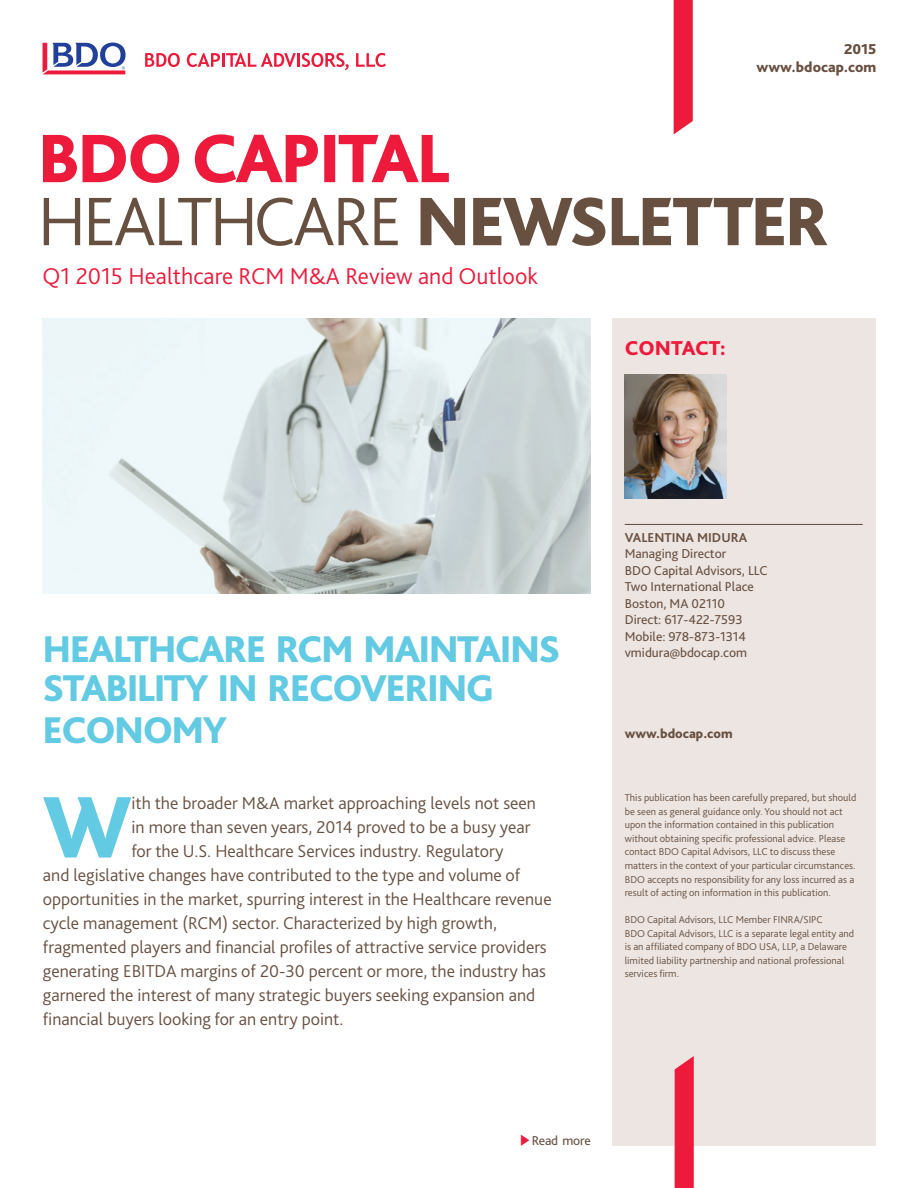
<style>
.page{position:relative;width:918px;height:1188px;background:#fff}
.page>*{position:absolute;margin:0;border:0;box-sizing:border-box;transform-origin:0 0}
.t1{font:800 90.9px "Bliss Pro";color:#62cae3}
.t2{font:800 39px/40.5px "Bliss Pro";letter-spacing:-.04em;color:#62cae3}
.t3{font:300 24px "Bliss Pro";color:#ed1a3b}
.t4{font:800 21px "Bliss Pro";color:#ed1a3b}
.t5{font:300 18px "Bliss Pro";color:#685041}
.t6{font:800 15px/18px "Bliss Pro";color:#685041;text-align:right}
.t7{font:13.5px/16.5px "Bliss Pro";color:#685041}
.t8{font:700 13.5px "Bliss Pro";color:#685041}
.t9{font:800 13.5px "Bliss Pro";color:#685041}
.t10{font:300 10.5px/13.5px "Bliss Pro";color:#685041}
.s1{color:#ed1a3b}
</style>
<div class="page">
<div style="left:612px;top:318px;width:263px;height:827px;background:#ece5e1"></div>
<hr style="left:625px;top:524px;width:238px;height:1px;background:#685041">
<img style="left:43px;top:318px;width:548px;height:276px">
<svg style="left:674px;top:0;width:19px;height:134px;background:#ee2746"></svg>
<svg style="left:43px;top:43px;width:83px;height:31px"></svg>
<svg style="left:145px;top:53px;width:35px;height:14px"></svg>
<svg style="left:187px;top:53px;width:33px;height:14px"></svg>
<hr style="left:222px;top:53px;width:3px;height:14px;background:#ed1a3b">
<svg style="left:226px;top:53px;width:70px;height:14px"></svg>
<hr style="left:297px;top:53px;width:3px;height:14px;background:#ed1a3b">
<svg style="left:302px;top:53px;width:47px;height:17px"></svg>
<svg style="left:356px;top:53px;width:30px;height:14px"></svg>
<svg style="left:675px;top:1056px;width:19px;height:132px;background:#ec2645"></svg>
<img style="left:625px;top:374px;width:102px;height:125px">
<svg style="left:44px;top:197px;width:783px;height:49px"></svg>
<svg style="left:43px;top:134px;width:406px;height:49px"></svg>
<h3 class="t6" style="left:757px;top:40px;width:121px">2015 www.bdocap.com</h3>
<h3 class="t3" style="left:43px;top:262px;width:497px">Q1 2015 Healthcare RCM M&amp;A Review and Outlook</h3>
<h3 class="t4" style="left:625px;top:335px;width:103px">CONTACT:</h3>
<h2 class="t2" style="left:43px;top:628px;width:519px">HEALTHCARE RCM MAINTAINS<br>STABILITY IN RECOVERING<br>ECONOMY</h2>
<h1 class="t1" style="left:43px;top:770px;width:90px">W</h1>
<h3 class="t5" style="left:132px;top:792px;width:406px">ith the broader M&amp;A market approaching levels not seen</h3>
<h3 class="t5" style="left:132px;top:816px;width:401px">in more than seven years, 2014 proved to be a busy year</h3>
<h3 class="t5" style="left:132px;top:840px;width:373px">for the U.S. Healthcare Services industry. Regulatory</h3>
<h3 class="t5" style="left:43px;top:864px;width:479px">and legislative changes have contributed to the type and volume of</h3>
<h3 class="t5" style="left:43px;top:888px;width:510px">opportunities in the market, spurring interest in the Healthcare revenue</h3>
<h3 class="t5" style="left:43px;top:912px;width:456px">cycle management (RCM) sector. Characterized by high growth,</h3>
<h3 class="t5" style="left:43px;top:936px;width:505px">fragmented players and financial profiles of attractive service providers</h3>
<h3 class="t5" style="left:43px;top:960px;width:505px">generating EBITDA margins of 20-30 percent or more, the industry has</h3>
<h3 class="t5" style="left:43px;top:984px;width:494px">garnered the interest of many strategic buyers seeking expansion and</h3>
<h3 class="t5" style="left:43px;top:1008px;width:302px">financial buyers looking for an entry point.</h3>
<p class="t8" style="left:625px;top:529px;width:124px">VALENTINA MIDURA</p>
<p class="t7" style="left:625px;top:545px;width:144px">Managing Director<br>BDO Capital Advisors, LLC<br>Two International Place<br>Boston, MA 02110<br>Direct: 617-422-7593<br>Mobile: 978-873-1314 vmidura@bdocap.com</p>
<p class="t9" style="left:625px;top:726px;width:109px">www.bdocap.com</p>
<p class="t10" style="left:625px;top:791px;width:233px">This publication has been carefully prepared, but should be seen as general guidance only. You should not act upon the information contained in this publication without obtaining specific professional advice. Please contact BDO Capital Advisors, LLC to discuss these matters in the context of your particular circumstances.<br>BDO accepts no responsibility for any loss incurred as a result of acting on information in this publication.</p>
<p class="t10" style="left:625px;top:913px;width:231px">BDO Capital Advisors, LLC Member FINRA/SIPC<br>BDO Capital Advisors, LLC is a separate legal entity and is an affiliated company of BDO USA, LLP, a Delaware limited liability partnership and national professional services firm.</p>
<p class="t7" style="left:520px;top:1132px;width:72px"><span class="s1">◆</span>Read more</p>
</div>
